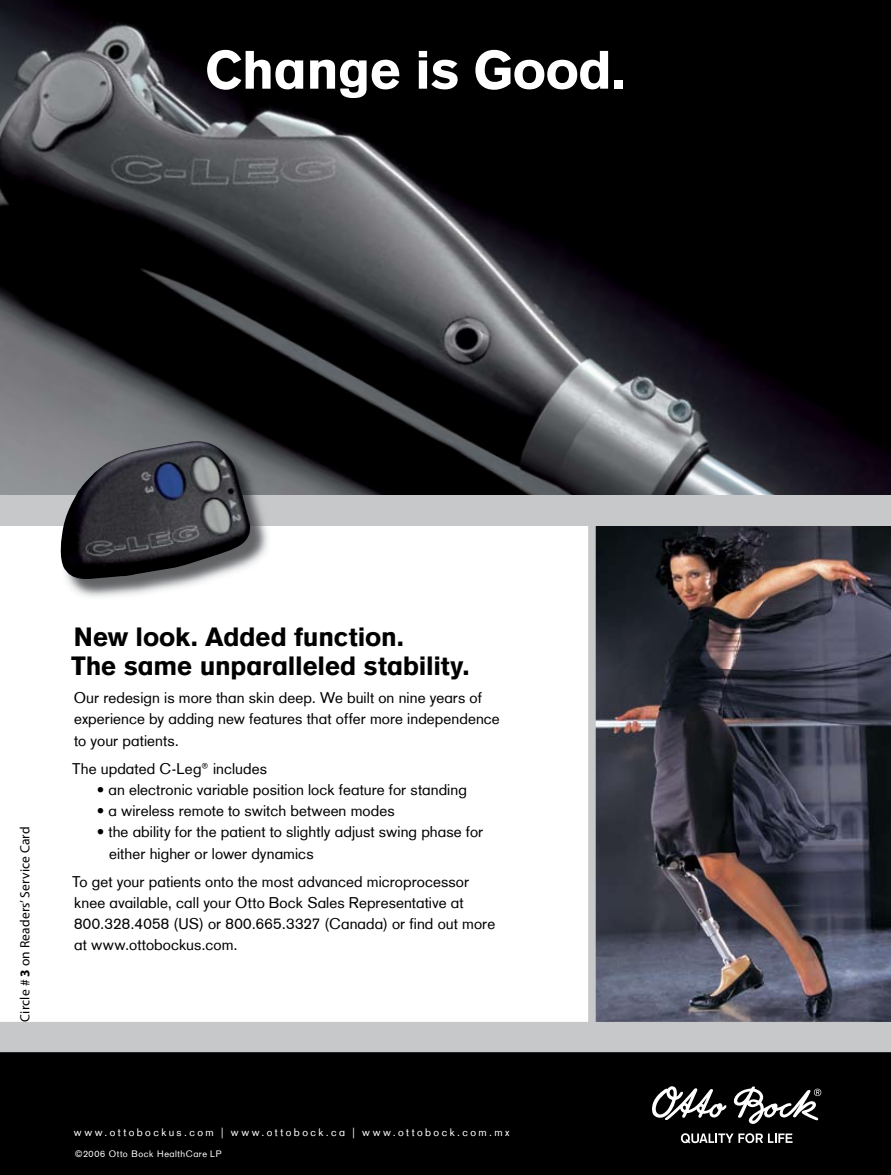
<style>
.page{position:relative;width:891px;height:1175px;background:#fff}
.page>*{position:absolute;margin:0;border:0;box-sizing:border-box;transform-origin:0 0}
.t1{font:900 52.95px "Otto Bock CT";letter-spacing:-.01em;color:#fff}
.t2{font:900 25.8px/28.8px "Otto Bock CT";letter-spacing:-.005em;color:#000}
.t3{font:15.15px/21.1px "Otto Bock CT";letter-spacing:.005em;color:#000}
.t4{font:13.5px "Myriad Pro";letter-spacing:.01em;color:#000}
.t5{font:10.65px "Otto Bock CT";letter-spacing:.23em;color:#fff}
.t6{font:9.15px "Otto Bock CT";letter-spacing:.055em;color:#fff}
.s1{font-weight:700}
</style>
<div class="page">
<img style="left:596px;top:525px;width:295px;height:496px">
<div style="left:0;top:1039px;width:891px;height:135px;background:#000"></div>
<svg style="left:652px;top:1086px;width:75px;height:34px"></svg>
<svg style="left:681px;top:1133px;width:112px;height:10px"></svg>
<svg style="left:733px;top:1086px;width:88px;height:37px"></svg>
<img style="left:0;top:0;width:891px;height:495px">
<div style="left:0;top:495px;width:891px;height:30px;background:#c6c8ca"></div>
<img style="left:67px;top:442px;width:204px;height:155px">
<img style="left:58px;top:439px;width:193px;height:140px">
<div style="left:0;top:1021px;width:891px;height:31px;background:#c6c8ca"></div>
<div style="left:588px;top:519px;width:8px;height:519px;background:#c6c8ca"></div>
<h1 class="t1" style="left:205px;top:39px;width:422px">Change is Good.</h1>
<p class="t4" style="left:17px;top:1021px;width:196px;rotate:-90deg">Circle # <span class="s1">3</span> on Readers’ Service Card</p>
<h2 class="t2" style="left:71px;top:623px;width:400px">New look. Added function.<br>The same unparalleled stability.</h2>
<p class="t3" style="left:74px;top:687px;width:428px">Our redesign is more than skin deep. We built on nine years of experience by adding new features that offer more independence to your patients.</p>
<p class="t3" style="left:72px;top:758px;width:196px">The updated C-Leg® includes</p>
<p class="t3" style="left:97px;top:779px;width:372px">• an electronic variable position lock feature for standing</p>
<p class="t3" style="left:97px;top:800px;width:300px">• a wireless remote to switch between modes</p>
<p class="t3" style="left:109px;top:821px;width:376px;text-indent:-12px">• the ability for the patient to slightly adjust swing phase for either higher or lower dynamics</p>
<p class="t3" style="left:72px;top:870px;width:424px">To get your patients onto the most advanced microprocessor knee available, call your Otto Bock Sales Representative at 800.328.4058 (US) or 800.665.3327 (Canada) or find out more at www.ottobockus.com.</p>
<p class="t5" style="left:74px;top:1125px;width:437px">www.ottobockus.com | www.ottobock.ca | www.ottobock.com.mx</p>
<p class="t6" style="left:75px;top:1148px;width:148px">©2006 Otto Bock HealthCare LP</p>
</div>
